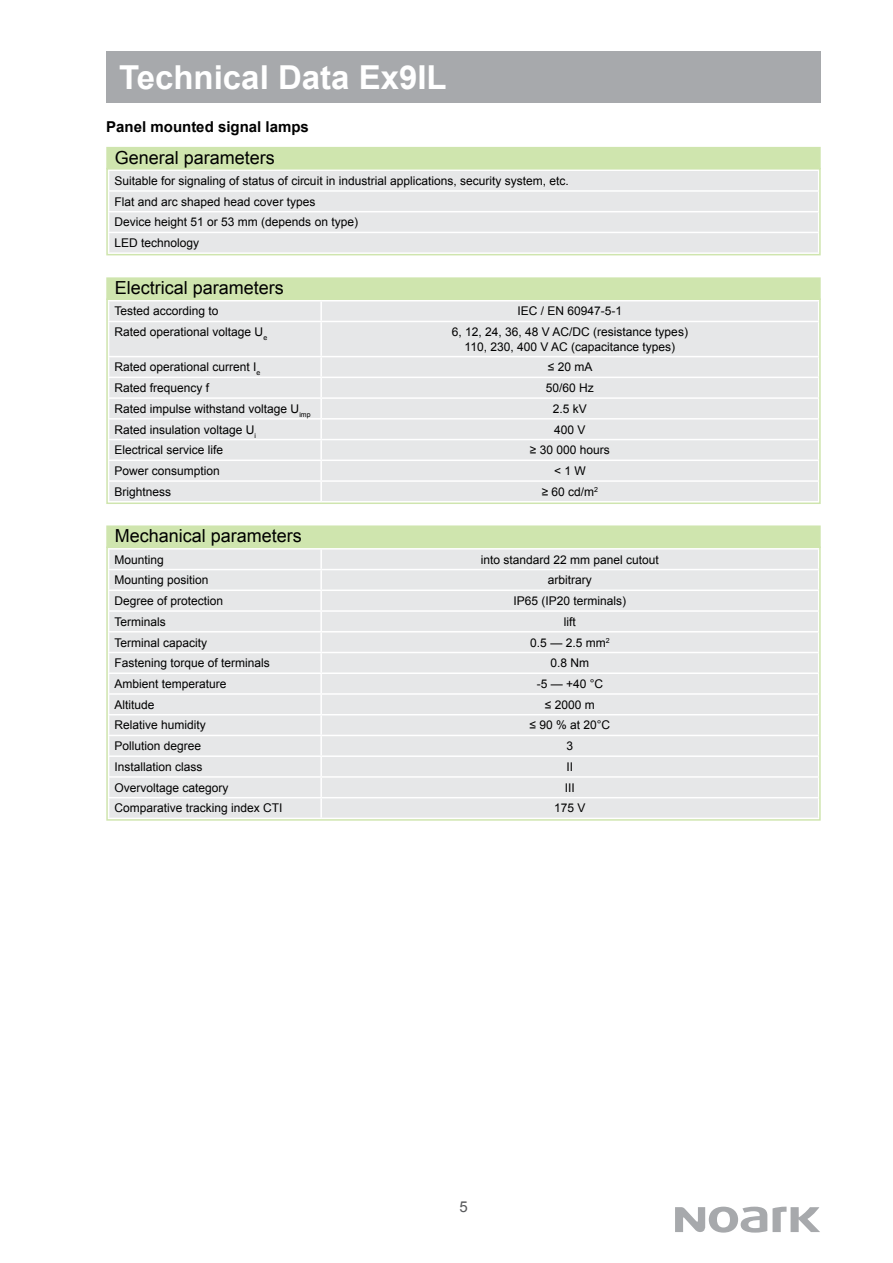
<style>
.page{position:relative;width:893px;height:1263px;background:#fff}
.page>*{position:absolute;margin:0;border:0;box-sizing:border-box;transform-origin:0 0}
.t1{font:700 33px "Arial";color:#fff}
.t2{font:18px "Arial";color:#000}
.t3{font:700 15px "Arial";color:#000}
.t4{font:15px "Arial";color:#58595b}
.t5{font:12px/20.7px "Arial";color:#000;text-align:center}
</style>
<div class="page">
<svg style="left:675px;top:1206px;width:145px;height:26px"></svg>
<div style="left:106px;top:51px;width:715px;height:51px;background:#a7a9ac"></div>
<div style="left:106px;top:147px;width:715px;height:22px;background:#cfe5ae"></div>
<div style="left:109px;top:301px;width:709px;height:200px;background:#e6e7e8"></div>
<div style="left:322px;top:357px;width:496px;height:144px;background:#e6e7e8"></div>
<hr style="left:320px;top:301px;width:2px;height:20px;background:#fff">
<hr style="left:108px;top:321px;width:213px;height:1px;background:#fff">
<hr style="left:321px;top:321px;width:498px;height:1px;background:#fff">
<hr style="left:320px;top:322px;width:2px;height:34px;background:#fff">
<hr style="left:320px;top:357px;width:2px;height:20px;background:#fff">
<svg style="left:320px;top:378px;width:2px;height:123px"></svg>
<hr style="left:108px;top:356px;width:213px;height:1px;background:#fff">
<hr style="left:321px;top:356px;width:498px;height:1px;background:#fff">
<hr style="left:108px;top:377px;width:213px;height:1px;background:#fff">
<hr style="left:321px;top:377px;width:498px;height:1px;background:#fff">
<hr style="left:108px;top:397px;width:213px;height:2px;background:#fff">
<hr style="left:321px;top:397px;width:498px;height:2px;background:#fff">
<hr style="left:108px;top:418px;width:213px;height:2px;background:#fff">
<hr style="left:321px;top:418px;width:498px;height:2px;background:#fff">
<hr style="left:108px;top:439px;width:213px;height:1px;background:#fff">
<hr style="left:321px;top:439px;width:498px;height:1px;background:#fff">
<hr style="left:108px;top:459px;width:213px;height:2px;background:#fff">
<hr style="left:321px;top:459px;width:498px;height:2px;background:#fff">
<hr style="left:108px;top:480px;width:213px;height:2px;background:#fff">
<hr style="left:321px;top:480px;width:498px;height:2px;background:#fff">
<div style="left:106px;top:298px;width:715px;height:206px;border:2px solid #cfe5ae"></div>
<div style="left:106px;top:277px;width:715px;height:23px;background:#cfe5ae"></div>
<div style="left:109px;top:549px;width:211px;height:269px;background:#e6e7e8"></div>
<div style="left:322px;top:549px;width:496px;height:269px;background:#e6e7e8"></div>
<hr style="left:108px;top:569px;width:213px;height:1px;background:#fff">
<hr style="left:321px;top:569px;width:498px;height:1px;background:#fff">
<hr style="left:108px;top:589px;width:213px;height:2px;background:#fff">
<hr style="left:321px;top:589px;width:498px;height:2px;background:#fff">
<svg style="left:320px;top:570px;width:1px;height:61px"></svg>
<svg style="left:320px;top:653px;width:1px;height:61px"></svg>
<svg style="left:320px;top:736px;width:1px;height:61px"></svg>
<hr style="left:108px;top:610px;width:213px;height:2px;background:#fff">
<hr style="left:321px;top:610px;width:498px;height:2px;background:#fff">
<hr style="left:108px;top:631px;width:213px;height:1px;background:#fff">
<hr style="left:321px;top:631px;width:498px;height:1px;background:#fff">
<hr style="left:108px;top:652px;width:213px;height:1px;background:#fff">
<hr style="left:321px;top:652px;width:498px;height:1px;background:#fff">
<hr style="left:108px;top:672px;width:213px;height:2px;background:#fff">
<hr style="left:321px;top:672px;width:498px;height:2px;background:#fff">
<hr style="left:108px;top:693px;width:213px;height:2px;background:#fff">
<hr style="left:321px;top:693px;width:498px;height:2px;background:#fff">
<hr style="left:108px;top:714px;width:213px;height:1px;background:#fff">
<hr style="left:321px;top:714px;width:498px;height:1px;background:#fff">
<hr style="left:108px;top:735px;width:213px;height:1px;background:#fff">
<hr style="left:321px;top:735px;width:498px;height:1px;background:#fff">
<hr style="left:108px;top:755px;width:213px;height:2px;background:#fff">
<hr style="left:321px;top:755px;width:498px;height:2px;background:#fff">
<hr style="left:108px;top:776px;width:213px;height:2px;background:#fff">
<hr style="left:321px;top:776px;width:498px;height:2px;background:#fff">
<hr style="left:108px;top:797px;width:213px;height:1px;background:#fff">
<hr style="left:321px;top:797px;width:498px;height:1px;background:#fff">
<div style="left:106px;top:546px;width:715px;height:275px;border:2px solid #cfe5ae"></div>
<div style="left:106px;top:525px;width:715px;height:23px;background:#cfe5ae"></div>
<div style="left:109px;top:171px;width:709px;height:81px;background:#e6e7e8"></div>
<hr style="left:108px;top:190px;width:711px;height:2px;background:#fff">
<hr style="left:108px;top:211px;width:711px;height:1px;background:#fff">
<hr style="left:108px;top:232px;width:711px;height:1px;background:#fff">
<div style="left:106px;top:168px;width:715px;height:87px;border:2px solid #cfe5ae"></div>
<h1 class="t1" style="left:119px;top:55px;width:329px">Technical Data Ex9IL</h1>
<p class="t3" style="left:106px;top:117px;width:204px">Panel mounted signal lamps</p>
<h2 class="t2" style="left:115px;top:146px;width:162px">General parameters</h2>
<p class="t5" style="left:115px;top:171px;width:456px;text-align:left">Suitable for signaling of status of circuit in industrial applications, security system, etc.<br>Flat and arc shaped head cover types<br>Device height 51 or 53 mm (depends on type)<br>LED technology</p>
<h2 class="t2" style="left:115px;top:276px;width:171px">Electrical parameters</h2>
<p class="t5" style="left:115px;top:301px;width:106px">Tested according to</p>
<p class="t5" style="left:518px;top:301px;width:106px">IEC / EN 60947-5-1</p>
<p class="t5" style="left:115px;top:322px;width:154px">Rated operational voltage U<sub>e</sub></p>
<p class="t5" style="left:452px;top:325px;width:238px;line-height:14.4px">6, 12, 24, 36, 48 V AC/DC (resistance types)<br>110, 230, 400 V AC (capacitance types)</p>
<p class="t5" style="left:115px;top:357px;width:147px">Rated operational current I<sub>e</sub></p>
<p class="t5" style="left:548px;top:357px;width:46px">≤ 20 mA</p>
<p class="t5" style="left:115px;top:378px;width:96px">Rated frequency f</p>
<p class="t5" style="left:546px;top:378px;width:50px">50/60 Hz</p>
<p class="t5" style="left:115px;top:398px;width:198px">Rated impulse withstand voltage U<sub>imp</sub></p>
<p class="t5" style="left:553px;top:398px;width:36px">2.5 kV</p>
<p class="t5" style="left:115px;top:419px;width:143px">Rated insulation voltage U<sub>i</sub></p>
<p class="t5" style="left:554px;top:419px;width:33px">400 V</p>
<p class="t5" style="left:115px;top:440px;width:110px">Electrical service life</p>
<p class="t5" style="left:530px;top:440px;width:81px">≥ 30 000 hours</p>
<p class="t5" style="left:115px;top:461px;width:107px">Power consumption</p>
<p class="t5" style="left:554px;top:461px;width:33px">&lt; 1 W</p>
<p class="t5" style="left:115px;top:481px;width:58px">Brightness</p>
<p class="t5" style="left:542px;top:481px;width:58px">≥ 60 cd/m<sup>2</sup></p>
<h2 class="t2" style="left:115px;top:524px;width:189px">Mechanical parameters</h2>
<p class="t5" style="left:115px;top:549px;width:51px">Mounting</p>
<p class="t5" style="left:481px;top:549px;width:180px">into standard 22 mm panel cutout</p>
<p class="t5" style="left:115px;top:570px;width:96px">Mounting position</p>
<p class="t5" style="left:548px;top:570px;width:46px">arbitrary</p>
<p class="t5" style="left:115px;top:591px;width:110px">Degree of protection</p>
<p class="t5" style="left:514px;top:591px;width:114px">IP65 (IP20 terminals)</p>
<p class="t5" style="left:115px;top:611px;width:53px">Terminals</p>
<p class="t5" style="left:564px;top:611px;width:13px">lift</p>
<p class="t5" style="left:115px;top:632px;width:94px">Terminal capacity</p>
<p class="t5" style="left:530px;top:632px;width:81px">0.5 — 2.5 mm<sup>2</sup></p>
<p class="t5" style="left:115px;top:653px;width:157px">Fastening torque of terminals</p>
<p class="t5" style="left:551px;top:653px;width:40px">0.8 Nm</p>
<p class="t5" style="left:115px;top:673px;width:114px">Ambient temperature</p>
<p class="t5" style="left:537px;top:673px;width:68px">-5 — +40 °C</p>
<p class="t5" style="left:115px;top:694px;width:42px">Altitude</p>
<p class="t5" style="left:545px;top:694px;width:51px">≤ 2000 m</p>
<p class="t5" style="left:115px;top:715px;width:93px">Relative humidity</p>
<p class="t5" style="left:530px;top:715px;width:82px">≤ 90 % at 20°C</p>
<p class="t5" style="left:115px;top:736px;width:88px">Pollution degree</p>
<p class="t5" style="left:567px;top:736px;width:8px">3</p>
<p class="t5" style="left:115px;top:756px;width:90px">Installation class</p>
<p class="t5" style="left:567px;top:756px;width:8px">II</p>
<p class="t5" style="left:115px;top:777px;width:116px">Overvoltage category</p>
<p class="t5" style="left:565px;top:777px;width:12px">III</p>
<p class="t5" style="left:115px;top:798px;width:170px">Comparative tracking index CTI</p>
<p class="t5" style="left:554px;top:798px;width:33px">175 V</p>
<p class="t4" style="left:459px;top:1197px;width:10px">5</p>
</div>
